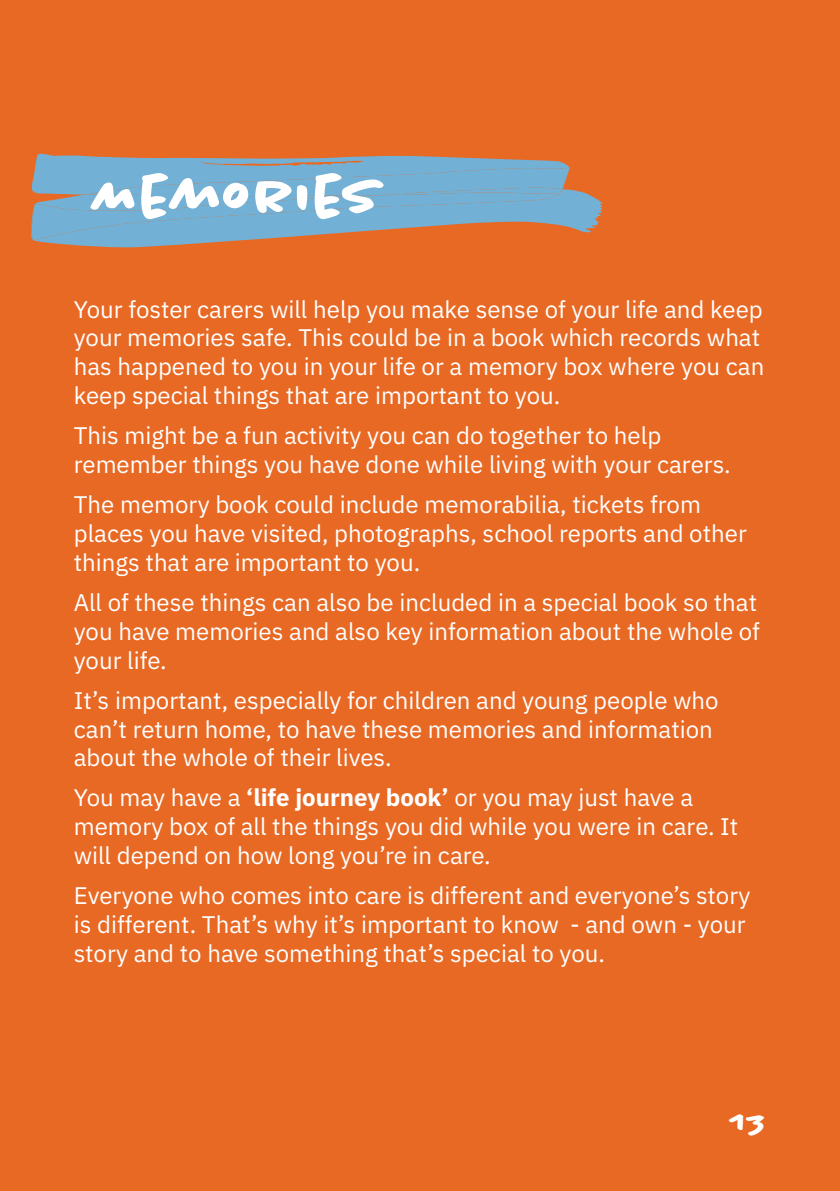
<style>
.page{position:relative;width:840px;height:1191px;background:#fff}
.page>*{position:absolute;margin:0;border:0;box-sizing:border-box;transform-origin:0 0}
.t1{font:700 60px "Chantal";color:#fff}
.t2{font:700 32px "Chantal";color:#fff}
.t3{font:24px/28.8px "IBM Plex Sans";color:#fff}
.s1{font-weight:700}
</style>
<div class="page">
<div style="left:0;top:0;width:839px;height:1191px;background:#e86924"></div>
<svg style="left:31px;top:154px;width:571px;height:93px"></svg>
<p class="t1" style="left:94px;top:159px;width:291px">Memories</p>
<p class="t3" style="left:74px;top:293px;width:691px">Your foster carers will help you make sense of your life and keep your memories safe. This could be in a book which records what has happened to you in your life or a memory box where you can keep special things that are important to you.</p>
<p class="t3" style="left:74px;top:419px;width:658px">This might be a fun activity you can do together to help remember things you have done while living with your carers.</p>
<p class="t3" style="left:74px;top:488px;width:674px">The memory book could include memorabilia, tickets from places you have visited, photographs, school reports and other things that are important to you.</p>
<p class="t3" style="left:74px;top:586px;width:687px;text-align:justify">All of these things can also be included in a special book so that you have memories and also key information about the whole of your life.</p>
<p class="t3" style="left:74px;top:684px;width:646px">It’s important, especially for children and young people who can’t return home, to have these memories and information about the whole of their lives.</p>
<p class="t3" style="left:74px;top:781px;width:665px">You may have a <span class="s1">‘life journey book’</span> or you may just have a memory box of all the things you did while you were in care. It will depend on how long you’re in care.</p>
<p class="t3" style="left:74px;top:879px;width:677px">Everyone who comes into care is different and everyone’s story is different. That’s why it’s important to know - and own - your story and to have something that’s special to you.</p>
<p class="t2" style="left:730px;top:1103px;width:38px">13</p>
</div>
